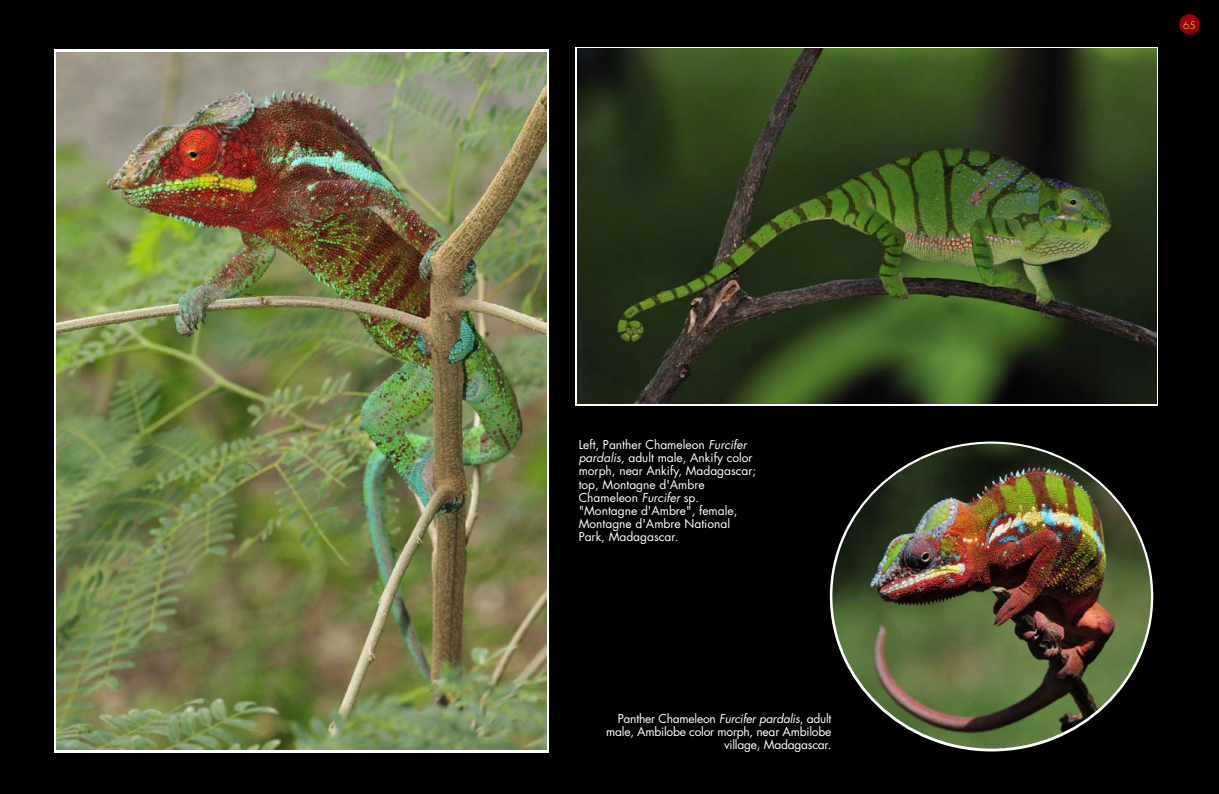
<style>
.page{position:relative;width:1219px;height:794px;background:#000}
.page>*{position:absolute;margin:0;border:0;box-sizing:border-box;transform-origin:0 0}
.t1{font:12px/13px "Futura";color:#fff}
.t2{font:12px/13px "Futura";letter-spacing:-.02em;color:#fff;text-align:right}
.t3{font:300 10px "Futura";color:#ebff38}
.s1{font-style:italic}
</style>
<div class="page">
<div style="left:1179px;top:14px;width:21px;height:20px;background:#990009;border-radius:50%"></div>
<img style="left:577px;top:48px;width:580px;height:356px">
<svg style="left:830px;top:441px;width:323px;height:310px;background:#dddeda"></svg>
<img style="left:832px;top:444px;width:319px;height:304px;border-radius:50%">
<img style="left:56px;top:53px;width:490px;height:696px">
<p class="t1" style="left:579px;top:439px;width:179px">Left, Panther Chameleon <span class="s1">Furcifer pardalis</span>, adult male, Ankify color morph, near Ankify, Madagascar; top, Montagne d'Ambre<br>Chameleon <span class="s1">Furcifer</span> sp. "Montagne d'Ambre", female,<br>Montagne d'Ambre National<br>Park, Madagascar.</p>
<p class="t2" style="left:606px;top:713px;width:227px">Panther Chameleon <span class="s1">Furcifer pardalis</span>, adult male, Ambilobe color morph, near Ambilobe village, Madagascar.</p>
<p class="t3" style="left:1183px;top:21px;width:14px">65</p>
</div>
